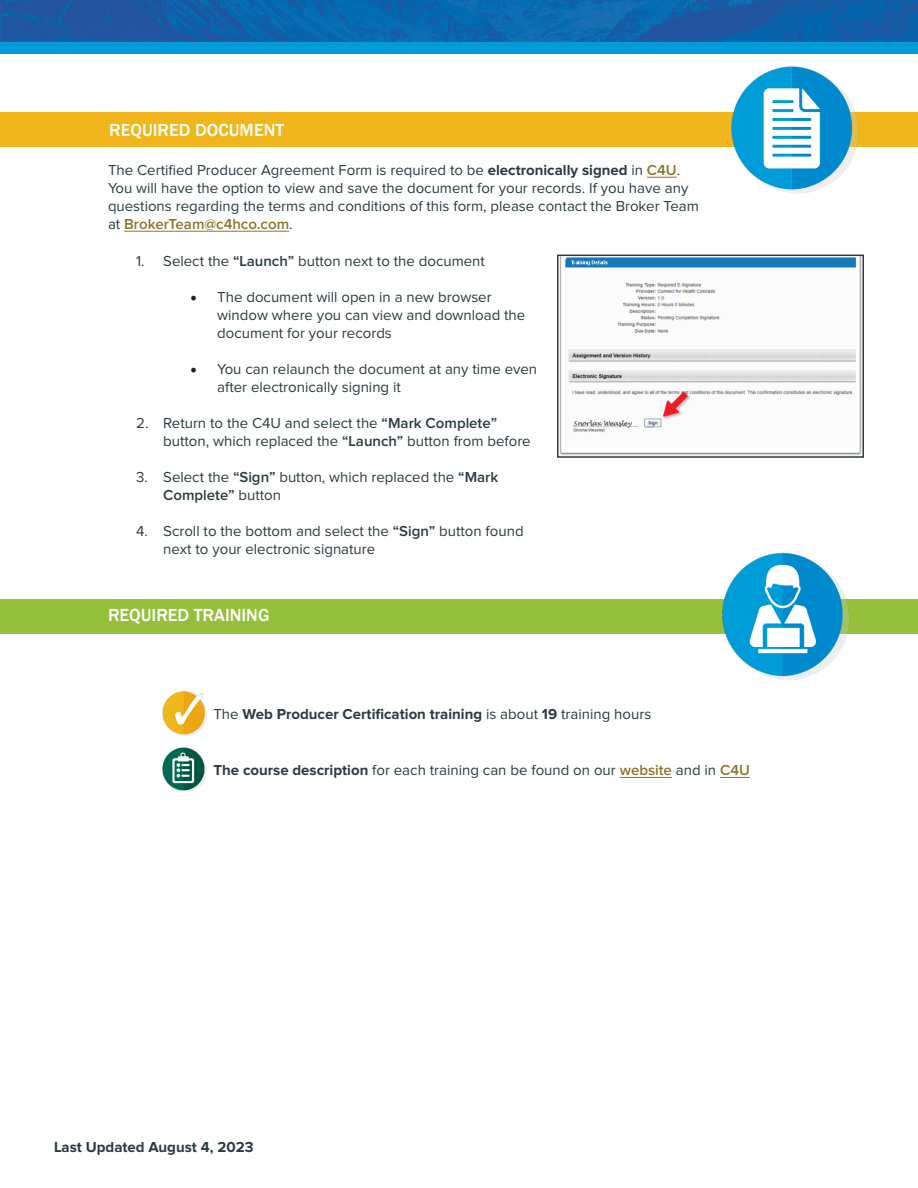
<style>
.page{position:relative;width:918px;height:1188px;background:#fff}
.page>*{position:absolute;margin:0;border:0;box-sizing:border-box;transform-origin:0 0}
.t1{font:500 18px "Franklin Gothic";color:#fff}
.t2{font:15px/18px "Proxima Nova";color:#2a3c41}
.t3{font:700 15px "Proxima Nova";color:#2a3c41}
.s1{font-weight:700}
.s2{font-weight:600;color:#8b752d}
.s3{font-weight:600}
.s4{font-family:"Minion Pro";font-size:18px;color:#231f20}
.s5{font-weight:400}
</style>
<div class="page">
<img style="left:0;top:0;width:918px;height:53px">
<div style="left:0;top:599px;width:918px;height:34px;background:#95c03c"></div>
<img style="left:722px;top:552px;width:128px;height:128px">
<div style="left:0;top:113px;width:918px;height:34px;background:#f1b61b"></div>
<img style="left:731px;top:67px;width:127px;height:126px">
<hr style="left:647px;top:177px;width:30px;height:1px;background:#8b752d">
<hr style="left:124px;top:231px;width:165px;height:1px;background:#8b752d">
<img style="left:560px;top:258px;width:301px;height:197px">
<div style="left:557px;top:255px;width:307px;height:203px;border:2px solid #2a3c41"></div>
<img style="left:163px;top:691px;width:44px;height:44px">
<img style="left:163px;top:747px;width:44px;height:45px">
<hr style="left:620px;top:777px;width:52px;height:1px;background:#8b752d">
<hr style="left:720px;top:777px;width:30px;height:1px;background:#8b752d">
<p class="t1" style="left:109px;top:119px;width:176px">REQUIRED DOCUMENT</p>
<p class="t2" style="left:108px;top:162px;width:592px">The Certified Producer Agreement Form is required to be <span class="s1">electronically signed</span> in <span class="s2">C4U</span>.<br>You will have the option to view and save the document for your records. If you have any questions regarding the terms and conditions of this form, please contact the Broker Team at <span class="s2">BrokerTeam@c4hco.com</span>.</p>
<p class="t2" style="left:136px;top:253px;width:350px">1. Select the <span class="s3">“Launch”</span> button next to the document</p>
<p class="t2" style="left:217px;top:289px;width:310px;text-indent:-27px"><span class="s4">•</span> The document will open in a new browser window where you can view and download the document for your records</p>
<p class="t2" style="left:217px;top:361px;width:322px;text-indent:-27px"><span class="s4">•</span> You can relaunch the document at any time even after electronically signing it</p>
<p class="t2" style="left:163px;top:415px;width:369px;text-indent:-27px">2. Return to the C4U and select the <span class="s3">“Mark Complete” </span>button, which replaced the <span class="s3">“Launch”</span> button from before</p>
<p class="t2" style="left:163px;top:469px;width:337px;text-indent:-27px">3. Select the <span class="s3">“Sign”</span> button, which replaced the <span class="s3">“Mark<br>Complete”</span> button</p>
<p class="t2" style="left:163px;top:523px;width:362px;text-indent:-27px">4. Scroll to the bottom and select the <span class="s3">“Sign”</span> button found next to your electronic signature</p>
<p class="t1" style="left:108px;top:604px;width:163px">REQUIRED TRAINING</p>
<p class="t3" style="left:213px;top:707px;width:439px"><span class="s5">The</span> Web Producer Certification training <span class="s5">is about</span> 19 <span class="s5">training hours</span></p>
<p class="t2" style="left:213px;top:762px;width:538px"><span class="s1">The course description</span> for each training can be found on our <span class="s2">website</span> and in <span class="s2">C4U</span></p>
<p class="t3" style="left:54px;top:1140px;width:201px">Last Updated August 4, 2023</p>
</div>
